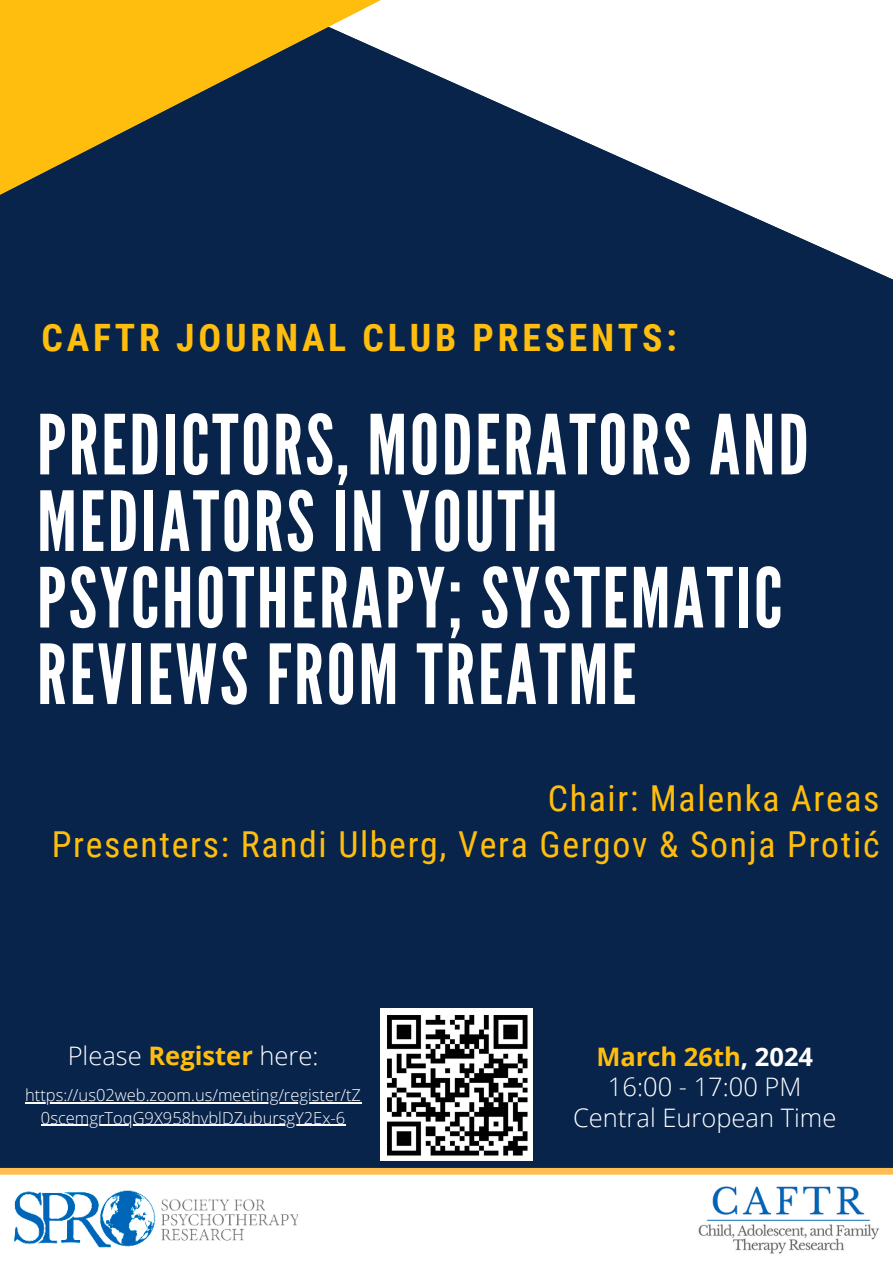
<style>
.page{position:relative;width:893px;height:1264px;background:#fff}
.page>*{position:absolute;margin:0;border:0;box-sizing:border-box;transform-origin:0 0}
.t1{font:82.5px/76.5px "League Gothic";letter-spacing:.035em;color:#fff}
.t2{font:700 37.65px "Roboto Condensed";letter-spacing:.1em;color:#ffbd0d}
.t3{font:35.7px/46.2px "Roboto Condensed";letter-spacing:.045em;color:#ffbd0d;text-align:right}
.t4{font:300 25.5px/30.3px "Open Sans";color:#fff;text-align:center}
.t5{font:300 16.5px/22.5px "Open Sans";color:#fff;text-align:center}
.s1{font-weight:700;color:#ffbd0d}
.s2{font-weight:700}
</style>
<div class="page">
<div style="left:0;top:0;width:892px;height:1263px;background:#08244b"></div>
<svg style="left:645px;top:0;width:247px;height:279px;fill:#fff"></svg>
<svg style="left:0;top:0;width:645px;height:195px"></svg>
<div style="left:0;top:1174px;width:892px;height:89px;background:#fff"></div>
<img style="left:14px;top:1190px;width:283px;height:57px">
<img style="left:698px;top:1186px;width:181px;height:68px">
<div style="left:0;top:1167px;width:892px;height:7px;background:#ffbc51"></div>
<img style="left:380px;top:1008px;width:152px;height:152px">
<hr style="left:25px;top:1102px;width:336px;height:1px;background:#fff">
<hr style="left:41px;top:1124px;width:304px;height:1px;background:#fff">
<p class="t2" style="left:42px;top:316px;width:636px">CAFTR JOURNAL CLUB PRESENTS:</p>
<h4 class="t1" style="left:37px;top:408px;width:773px">PREDICTORS, MODERATORS AND<br>MEDIATORS IN YOUTH<br>PSYCHOTHERAPY; SYSTEMATIC<br>REVIEWS FROM TREATME</h4>
<p class="t3" style="left:52px;top:776px;width:829px">Chair: Malenka Areas<br>Presenters: Randi Ulberg, Vera Gergov &amp; Sonja Protić</p>
<p class="t4" style="left:68px;top:1039px;width:252px">Please <span class="s1">Register</span> here:</p>
<p class="t5" style="left:25px;top:1083px;width:337px">https://us02web.zoom.us/meeting/register/tZ<br>0scemgrToqG9X958hvblDZubursgY2Ex-6</p>
<p class="t4" style="left:573px;top:1040px;width:265px"><span class="s1">March 26th</span><span class="s2">, 2024<br></span>16:00 - 17:00 PM<br>Central European Time</p>
</div>
